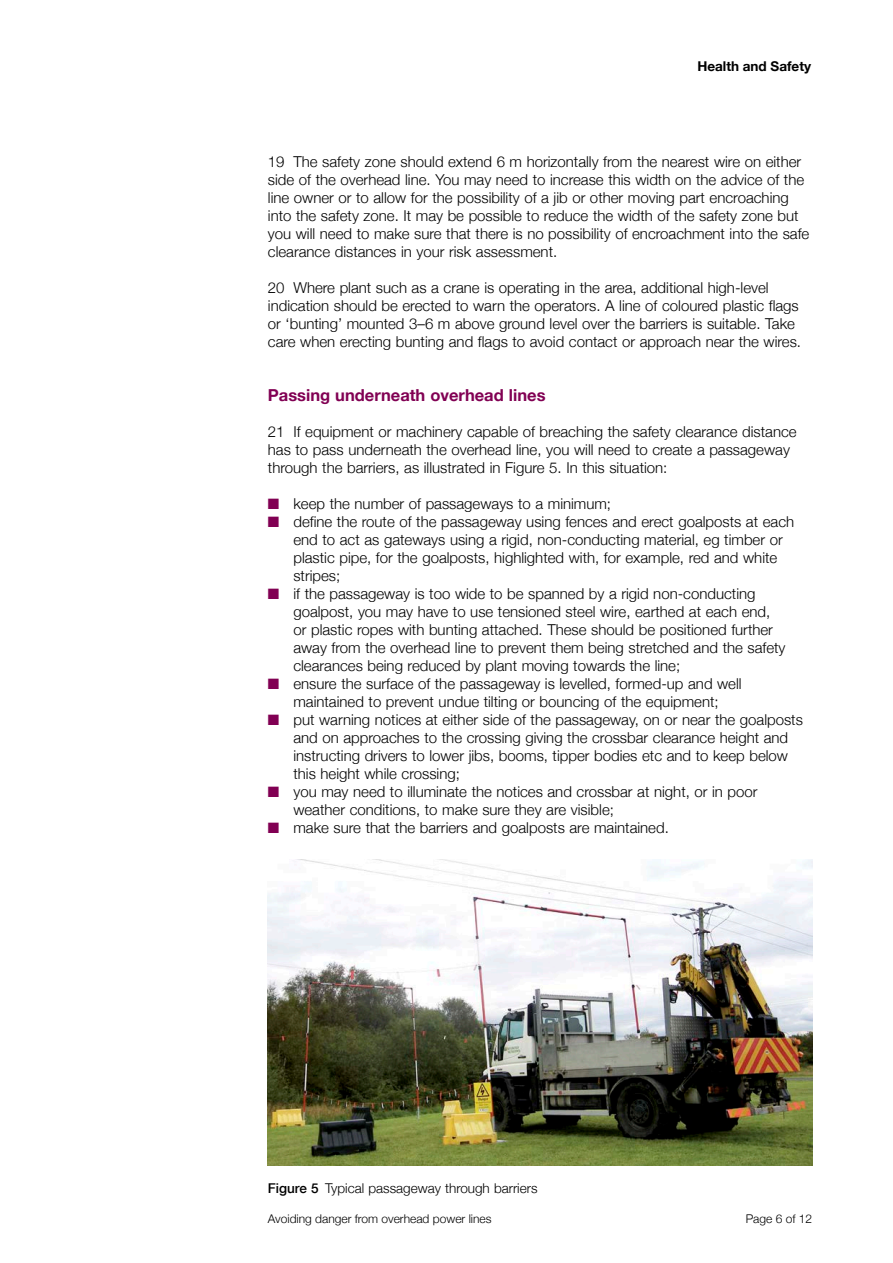
<style>
.page{position:relative;width:893px;height:1263px;background:#fff}
.page>*{position:absolute;margin:0;border:0;box-sizing:border-box;transform-origin:0 0}
.Heading_styles_B_H3{font:700 16.5px "Helvetica Neue";color:#810053}
.Body_text_styles_Bod{font:300 15px/18px "Helvetica Neue";color:#000}
.Additional_styles_Fi{font:300 13.5px "Helvetica Neue";color:#000}
.t1{font:700 13.5px "Helvetica Neue";color:#000}
.t2{font:300 12px "Helvetica Neue";color:#000}
.s1{color:#810053}
.s2{font-weight:500}
</style>
<div class="page">
<img style="left:268px;top:860px;width:544px;height:306px">
<p class="t1" style="left:697px;top:56px;width:115px">Health and Safety</p>
<p class="Body_text_styles_Bod" style="left:268px;top:152px;width:543px">19 The safety zone should extend 6 m horizontally from the nearest wire on either side of the overhead line. You may need to increase this width on the advice of the line owner or to allow for the possibility of a jib or other moving part encroaching into the safety zone. It may be possible to reduce the width of the safety zone but you will need to make sure that there is no possibility of encroachment into the safe clearance distances in your risk assessment.</p>
<p class="Body_text_styles_Bod" style="left:268px;top:278px;width:535px">20 Where plant such as a crane is operating in the area, additional high-level indication should be erected to warn the operators. A line of coloured plastic flags or ‘bunting’ mounted 3–6 m above ground level over the barriers is suitable. Take care when erecting bunting and flags to avoid contact or approach near the wires.</p>
<p class="Heading_styles_B_H3" style="left:268px;top:382px;width:279px">Passing underneath overhead lines</p>
<p class="Body_text_styles_Bod" style="left:268px;top:422px;width:530px">21 If equipment or machinery capable of breaching the safety clearance distance has to pass underneath the overhead line, you will need to create a passageway through the barriers, as illustrated in Figure 5. In this situation:</p>
<p class="Body_text_styles_Bod" style="left:268px;top:494px;width:345px"><span class="s1">■</span> keep the number of passageways to a minimum;</p>
<p class="Body_text_styles_Bod" style="left:293px;top:512px;width:502px;text-indent:-26px"><span class="s1">■</span> define the route of the passageway using fences and erect goalposts at each end to act as gateways using a rigid, non-conducting material, eg timber or plastic pipe, for the goalposts, highlighted with, for example, red and white stripes;</p>
<p class="Body_text_styles_Bod" style="left:293px;top:584px;width:494px;text-indent:-26px"><span class="s1">■</span> if the passageway is too wide to be spanned by a rigid non-conducting goalpost, you may have to use tensioned steel wire, earthed at each end, or plastic ropes with bunting attached. These should be positioned further away from the overhead line to prevent them being stretched and the safety clearances being reduced by plant moving towards the line;</p>
<p class="Body_text_styles_Bod" style="left:268px;top:674px;width:475px;text-align:center"><span class="s1">■</span> ensure the surface of the passageway is levelled, formed-up and well maintained to prevent undue tilting or bouncing of the equipment;</p>
<p class="Body_text_styles_Bod" style="left:293px;top:710px;width:511px;text-indent:-26px"><span class="s1">■</span> put warning notices at either side of the passageway, on or near the goalposts and on approaches to the crossing giving the crossbar clearance height and instructing drivers to lower jibs, booms, tipper bodies etc and to keep below this height while crossing;</p>
<p class="Body_text_styles_Bod" style="left:293px;top:782px;width:466px;text-indent:-26px"><span class="s1">■</span> you may need to illuminate the notices and crossbar at night, or in poor weather conditions, to make sure they are visible;</p>
<p class="Body_text_styles_Bod" style="left:268px;top:818px;width:402px"><span class="s1">■</span> make sure that the barriers and goalposts are maintained.</p>
<p class="Additional_styles_Fi" style="left:268px;top:1177px;width:271px"><span class="s2">Figure 5</span> Typical passageway through barriers</p>
<p class="t2" style="left:268px;top:1208px;width:225px">Avoiding danger from overhead power lines</p>
<p class="t2" style="left:746px;top:1208px;width:68px">Page 6 of 12</p>
</div>
